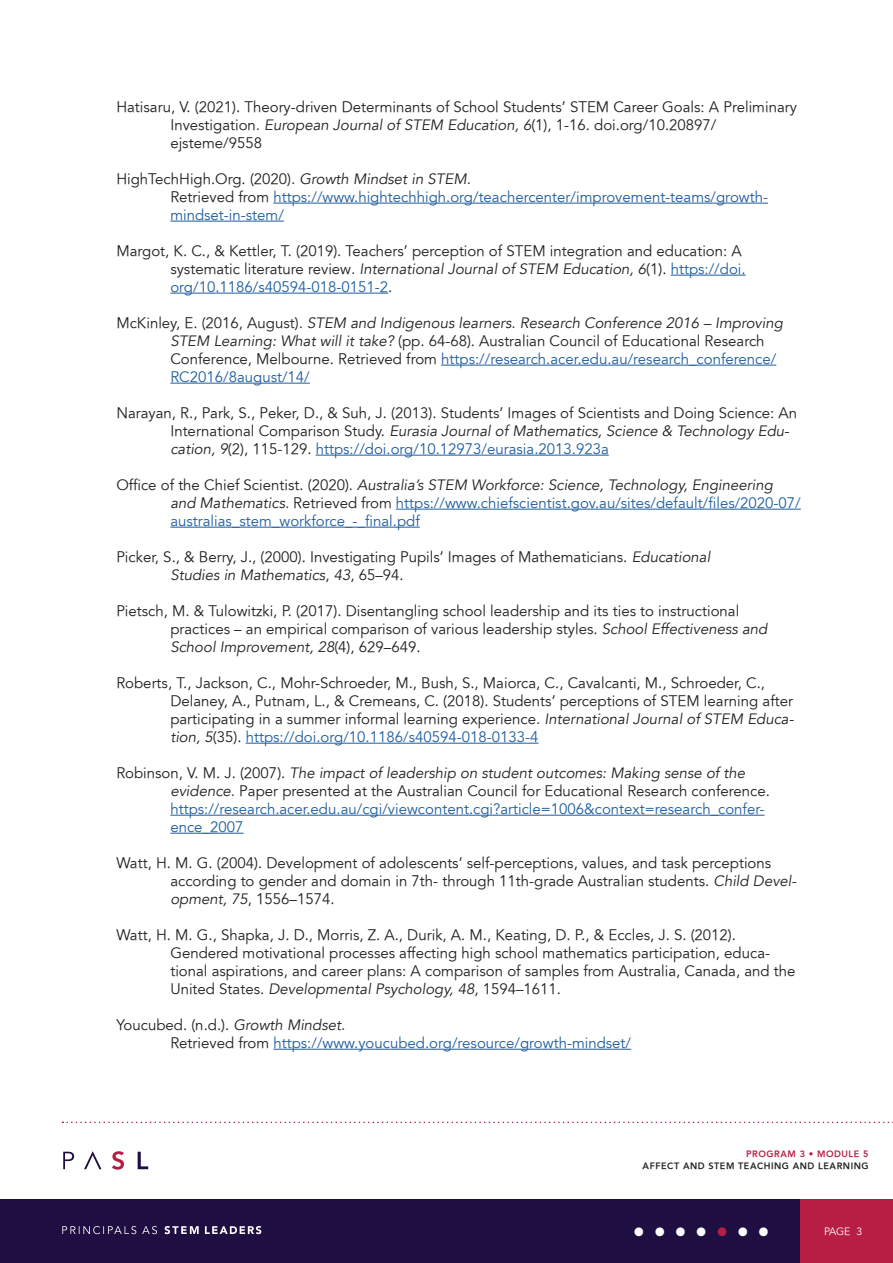
<style>
.page{position:relative;width:893px;height:1263px;background:#fff}
.page>*{position:absolute;margin:0;border:0;box-sizing:border-box;transform-origin:0 0}
.t1{font:33px "Minion Pro";color:#fff}
.t2{font:15px/18px "Avenir";color:#231f20}
.t3{font:15px/18px "Avenir";color:#215e9e}
.t4{font:10.5px "Avenir";color:#fff}
.t5{font:800 9px "Avenir";letter-spacing:.06em;color:#231f20}
.t6{font:800 9px "Avenir";letter-spacing:.06em;color:#b61e43}
.s1{font-style:italic}
.s2{color:#231f20}
.s3{font-style:italic;color:#231f20}
.s4{color:#215e9e}
.s5{color:#b61e43}
</style>
<div class="page">
<div style="left:0;top:1199px;width:893px;height:64px;background:#1f0e41"></div>
<div style="left:801px;top:1199px;width:92px;height:64px;background:#b61e43"></div>
<svg style="left:84px;top:1151px;width:18px;height:18px"></svg>
<svg style="left:63px;top:1152px;width:11px;height:17px"></svg>
<svg style="left:112px;top:1151px;width:12px;height:19px"></svg>
<svg style="left:138px;top:1152px;width:10px;height:17px"></svg>
<svg style="left:62px;top:1121px;width:831px;height:2px"></svg>
<svg style="left:205px;top:1226px;width:56px;height:8px"></svg>
<svg style="left:164px;top:1226px;width:35px;height:8px"></svg>
<svg style="left:142px;top:1226px;width:15px;height:8px"></svg>
<svg style="left:62px;top:1226px;width:74px;height:8px"></svg>
<hr style="left:273px;top:203px;width:495px;height:1px;background:#215e9e">
<hr style="left:170px;top:221px;width:114px;height:1px;background:#215e9e">
<hr style="left:671px;top:275px;width:75px;height:1px;background:#215e9e">
<hr style="left:170px;top:293px;width:218px;height:1px;background:#215e9e">
<hr style="left:441px;top:365px;width:335px;height:1px;background:#215e9e">
<hr style="left:170px;top:383px;width:140px;height:1px;background:#215e9e">
<hr style="left:316px;top:455px;width:293px;height:1px;background:#215e9e">
<hr style="left:396px;top:509px;width:405px;height:1px;background:#215e9e">
<hr style="left:170px;top:527px;width:250px;height:1px;background:#215e9e">
<hr style="left:246px;top:743px;width:293px;height:1px;background:#215e9e">
<hr style="left:170px;top:815px;width:595px;height:1px;background:#215e9e">
<hr style="left:170px;top:833px;width:73px;height:1px;background:#215e9e">
<hr style="left:273px;top:1049px;width:358px;height:1px;background:#215e9e">
<p class="t2" style="left:170px;top:98px;width:628px;text-indent:-54px">Hatisaru, V. (2021). Theory-driven Determinants of School Students’ STEM Career Goals: A Preliminary<br>Investigation<span class="s1">. European Journal of STEM Education, 6</span>(1), 1-16. doi.org/10.20897/ ejsteme/9558</p>
<p class="t3" style="left:170px;top:170px;width:599px;text-indent:-54px"><span class="s2">HighTechHigh.Org. (2020)</span><span class="s3">. Growth Mindset in STEM.<br></span><span class="s2">Retrieved from</span> https://www.hightechhigh.org/teachercenter/improvement-teams/growth&shy;mindset-in-stem/</p>
<p class="t2" style="left:170px;top:242px;width:577px;text-indent:-54px">Margot, K. C., &amp; Kettler, T. (2019). Teachers’ perception of STEM integration and education: A systematic literature review<span class="s1">. International Journal of STEM Education, 6</span>(1). <span class="s4">https://doi. org/10.1186/s40594-018-0151-2</span>.</p>
<p class="t2" style="left:170px;top:314px;width:614px;text-indent:-54px">McKinley, E. (2016, August)<span class="s1">. STEM and Indigenous learners. Research Conference 2016 – Improving STEM Learning: What will it take?</span> (pp. 64-68). Australian Council of Educational Research Conference, Melbourne. Retrieved from <span class="s4">https://research.acer.edu.au/research_conference/ RC2016/8august/14/</span></p>
<p class="t2" style="left:170px;top:404px;width:628px;text-indent:-54px">Narayan, R., Park, S., Peker, D., &amp; Suh, J. (2013). Students’ Images of Scientists and Doing Science: An<br>International Comparison Study. <span class="s1">Eurasia Journal of Mathematics, Science &amp; Technology Edu&shy;cation, 9</span>(2), 115-129. <span class="s4">https://doi.org/10.12973/eurasia.2013.923a</span></p>
<p class="t3" style="left:170px;top:476px;width:632px;text-indent:-54px"><span class="s2">Office of the Chief Scientist. (2020).</span> <span class="s3">Australia’s STEM Workforce: Science, Technology, Engineering and Mathematics.</span> <span class="s2">Retrieved from</span> https://www.chiefscientist.gov.au/sites/default/files/2020-07/ australias_stem_workforce_-_final.pdf</p>
<p class="t2" style="left:170px;top:548px;width:541px;text-indent:-54px">Picker, S., &amp; Berry, J., (2000). Investigating Pupils’ Images of Mathematicians. <span class="s1">Educational<br>Studies in Mathematics</span>, <span class="s1">43</span>, 65–94.</p>
<p class="t2" style="left:170px;top:602px;width:598px;text-indent:-54px">Pietsch, M. &amp; Tulowitzki, P. (2017). Disentangling school leadership and its ties to instructional practices – an empirical comparison of various leadership styles. <span class="s1">School Effectiveness and<br>School Improvement, 28</span>(4), 629–649.</p>
<p class="t2" style="left:170px;top:674px;width:625px;text-indent:-54px">Roberts, T., Jackson, C., Mohr-Schroeder, M., Bush, S., Maiorca, C., Cavalcanti, M., Schroeder, C., Delaney, A., Putnam, L., &amp; Cremeans, C. (2018). Students’ perceptions of STEM learning after participating in a summer informal learning experience<span class="s1">. International Journal of STEM Educa&shy;tion, 5</span>(35). <span class="s4">https://doi.org/10.1186/s40594-018-0133-4</span></p>
<p class="t3" style="left:170px;top:764px;width:601px;text-indent:-54px"><span class="s2">Robinson, V. M. J. (2007).</span> <span class="s3">The impact of leadership on student outcomes: Making sense of the evidence.</span> <span class="s2">Paper presented at the Australian Council for Educational Research conference. </span>https://research.acer.edu.au/cgi/viewcontent.cgi?article=1006&amp;context=research_confer&shy;ence_2007</p>
<p class="t2" style="left:170px;top:854px;width:628px;text-indent:-54px">Watt, H. M. G. (2004). Development of adolescents’ self-perceptions, values, and task perceptions according to gender and domain in 7th- through 11th-grade Australian students. <span class="s1">Child Devel&shy;opment, 75</span>, 1556–1574.</p>
<p class="t2" style="left:170px;top:926px;width:627px;text-indent:-54px">Watt, H. M. G., Shapka, J. D., Morris, Z. A., Durik, A. M., Keating, D. P., &amp; Eccles, J. S. (2012).<br>Gendered motivational processes affecting high school mathematics participation, educa&shy;tional aspirations, and career plans: A comparison of samples from Australia, Canada, and the United States. <span class="s1">Developmental Psychology, 48</span>, 1594–1611.</p>
<p class="t3" style="left:170px;top:1016px;width:462px;text-indent:-54px"><span class="s2">Youcubed. (n.d.).</span> <span class="s3">Growth Mindset.<br></span><span class="s2">Retrieved from</span> https://www.youcubed.org/resource/growth-mindset/</p>
<p class="t6" style="left:746px;top:1148px;width:124px">PROGRAM 3 • MODULE 5</p>
<p class="t5" style="left:643px;top:1160px;width:227px">AFFECT AND STEM TEACHING AND LEARNING</p>
<h1 class="t1" style="left:632px;top:1206px;width:139px">••••<span class="s5">•</span>••</h1>
<p class="t4" style="left:857px;top:1225px;width:7px">3</p>
<p class="t4" style="left:824px;top:1225px;width:28px">PAGE</p>
</div>
